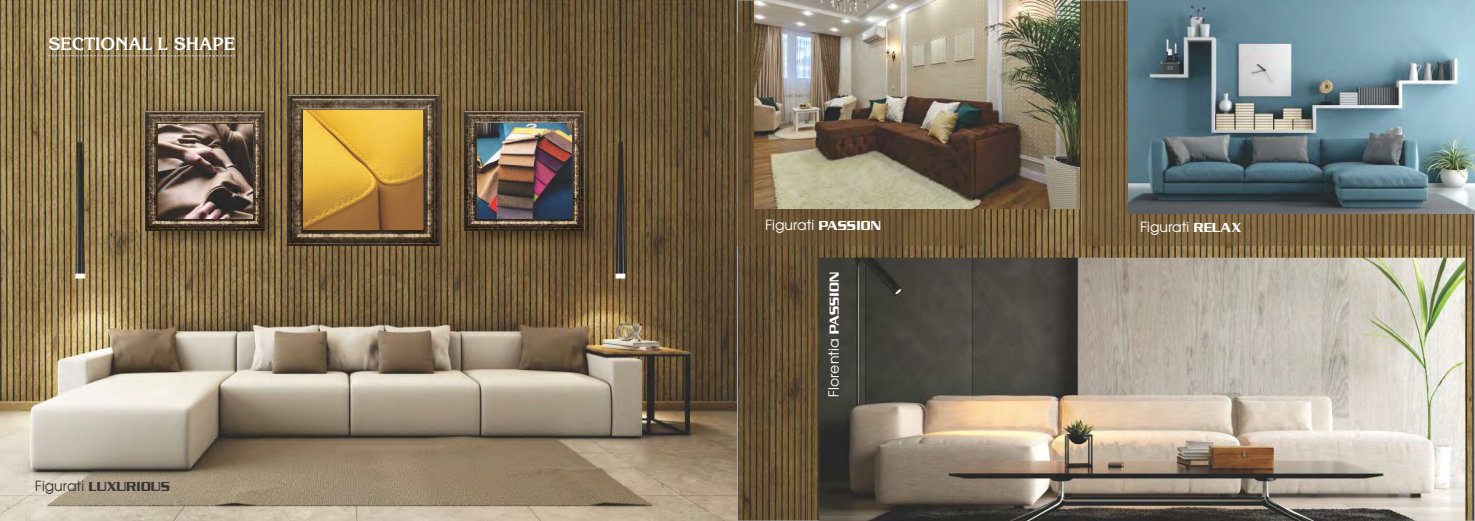
<style>
.page{position:relative;width:1475px;height:521px;background:#fff}
.page>*{position:absolute;margin:0;border:0;box-sizing:border-box;transform-origin:0 0}
.t1{font:700 17.5px "Korinna";color:#fefefe}
.t2{font:14px "Avian";color:#fefefe}
.t3{font:14px "Boost SSK";color:#373435}
.s1{font-family:"Avian"}
.s2{font-family:"Boost SSK"}
</style>
<div class="page">
<img style="left:1px;top:0;width:736px;height:521px">
<img style="left:445px;top:93px;width:167px;height:164px">
<img style="left:464px;top:112px;width:120px;height:119px">
<img style="left:125px;top:93px;width:168px;height:164px">
<img style="left:145px;top:112px;width:120px;height:119px">
<img style="left:158px;top:124px;width:94px;height:95px">
<img style="left:287px;top:95px;width:152px;height:150px">
<img style="left:304px;top:110px;width:119px;height:120px">
<img style="left:477px;top:124px;width:94px;height:94px">
<svg style="left:737px;top:0;width:737px;height:521px;background:#6f5a3b"></svg>
<img style="left:1128px;top:0;width:346px;height:214px">
<img style="left:819px;top:258px;width:645px;height:263px">
<div style="left:737px;top:32px;width:244px;height:213px;background:#6a5132;opacity:.5"></div>
<img style="left:754px;top:0;width:325px;height:209px">
<svg style="left:48px;top:56px;width:187px;height:1px"></svg>
<p class="t1" style="left:48px;top:37px;width:188px">SECTIONAL L SHAPE</p>
<p class="t3" style="left:35px;top:478px;width:136px"><span class="s1">Figurati</span> LUXURIOUS</p>
<p class="t2" style="left:765px;top:219px;width:117px">Figurati <span class="s2">PASSION</span></p>
<p class="t2" style="left:828px;top:396px;width:126px;rotate:-90deg">Florentia <span class="s2">PASSION</span></p>
<p class="t2" style="left:1140px;top:222px;width:102px">Figurati <span class="s2">RELAX</span></p>
</div>
